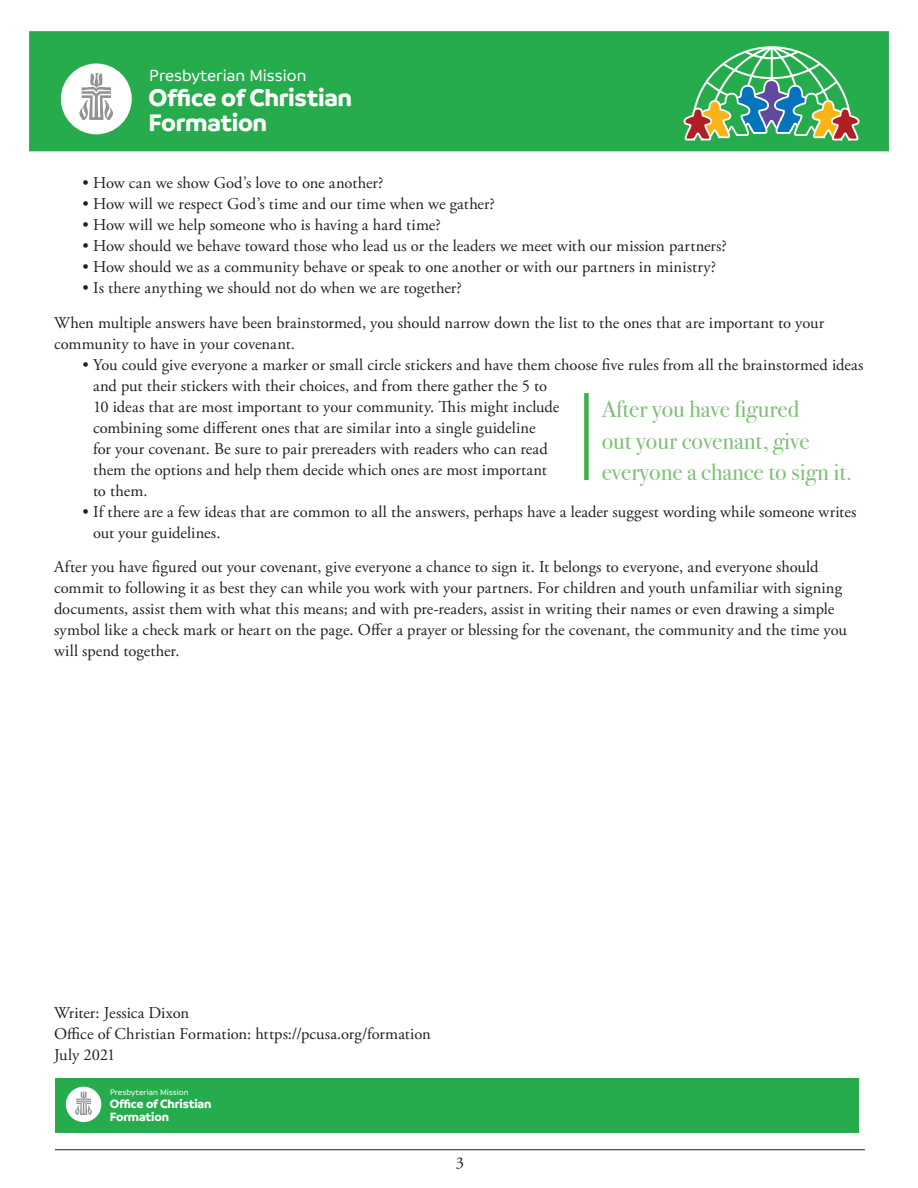
<style>
.page{position:relative;width:918px;height:1188px;background:#fff}
.page>*{position:absolute;margin:0;border:0;box-sizing:border-box;transform-origin:0 0}
.t1{font:700 25.8px/25.5px "Branding";letter-spacing:-.01em;color:#fff}
.t2{font:24px/31.5px "Bodoni Svty Two OSITCTT";color:#7fc077}
.t3{font:500 17.25px "Branding";color:#fff}
.Body{font:16.5px/21px "Adobe Garamond Pro";letter-spacing:.005em;color:#231f20}
.t4{font:700 12.9px/12.8px "Branding";letter-spacing:-.01em;color:#fff}
.t5{font:500 8.55px "Branding";color:#fff}
</style>
<div class="page">
<div style="left:27px;top:29px;width:864px;height:124px;background:#27ac4d;border:2px solid #fff"></div>
<svg style="left:683px;top:46px;width:177px;height:107px"></svg>
<div style="left:61px;top:64px;width:71px;height:70px;background:#fff;border-radius:50%"></div>
<svg style="left:79px;top:73px;width:34px;height:47px"></svg>
<hr style="left:55px;top:1149px;width:810px;height:1px;background:#231f20">
<div style="left:55px;top:1079px;width:804px;height:54px;background:#27ac4d"></div>
<div style="left:66px;top:1087px;width:35px;height:35px;background:#fff;border-radius:50%"></div>
<svg style="left:75px;top:1091px;width:17px;height:24px"></svg>
<div style="left:584px;top:393px;width:5px;height:87px;background:#40ae49"></div>
<p class="t3" style="left:149px;top:66px;width:159px">Presbyterian Mission</p>
<h1 class="t1" style="left:148px;top:85px;width:205px">Office of Christian<br>Formation</h1>
<p class="Body" style="left:82px;top:173px;width:302px">• How can we show God’s love to one another?</p>
<p class="Body" style="left:82px;top:194px;width:414px">• How will we respect God’s time and our time when we gather?</p>
<p class="Body" style="left:82px;top:215px;width:360px">• How will we help someone who is having a hard time?</p>
<p class="Body" style="left:82px;top:236px;width:646px">• How should we behave toward those who lead us or the leaders we meet with our mission partners?</p>
<p class="Body" style="left:82px;top:257px;width:635px">• How should we as a community behave or speak to one another or with our partners in ministry?</p>
<p class="Body" style="left:82px;top:278px;width:381px">• Is there anything we should not do when we are together?</p>
<p class="Body" style="left:54px;top:312px;width:772px">When multiple answers have been brainstormed, you should narrow down the list to the ones that are important to your community to have in your covenant.</p>
<p class="Body" style="left:93px;top:354px;width:772px;text-indent:-11px">• You could give everyone a marker or small circle stickers and have them choose five rules from all the brainstormed ideas and put their stickers with their choices, and from there gather the 5 to<br>10 ideas that are most important to your community. This might include<br>combining some different ones that are similar into a single guideline<br>for your covenant. Be sure to pair prereaders with readers who can read<br>them the options and help them decide which ones are most important<br>to them.</p>
<p class="Body" style="left:93px;top:501px;width:765px;text-indent:-11px">• If there are a few ideas that are common to all the answers, perhaps have a leader suggest wording while someone writes out your guidelines.</p>
<p class="Body" style="left:54px;top:557px;width:795px">After you have figured out your covenant, give everyone a chance to sign it. It belongs to everyone, and everyone should commit to following it as best they can while you work with your partners. For children and youth unfamiliar with signing documents, assist them with what this means; and with pre-readers, assist in writing their names or even drawing a simple symbol like a check mark or heart on the page. Offer a prayer or blessing for the covenant, the community and the time you will spend together.</p>
<p class="t2" style="left:602px;top:393px;width:252px">After you have figured<br>out your covenant, give everyone a chance to sign it.</p>
<p class="Body" style="left:54px;top:1003px;width:137px">Writer: Jessica Dixon</p>
<p class="Body" style="left:54px;top:1024px;width:378px">Office of Christian Formation: https://pcusa.org/formation</p>
<p class="Body" style="left:54px;top:1045px;width:63px">July 2021</p>
<p class="t5" style="left:110px;top:1088px;width:80px">Presbyterian Mission</p>
<p class="t4" style="left:110px;top:1097px;width:103px">Office of Christian<br>Formation</p>
<p class="Body" style="left:456px;top:1153px;width:10px">3</p>
</div>
